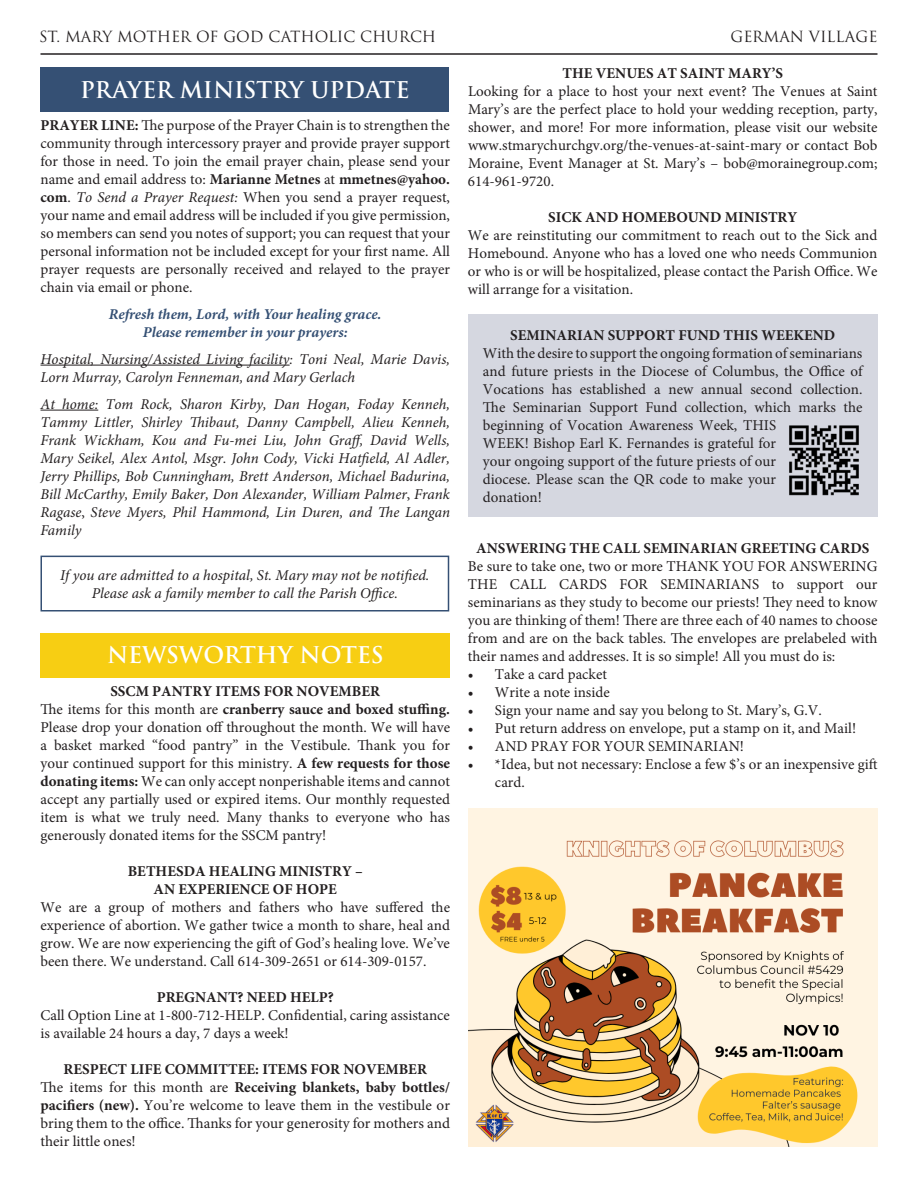
<style>
.page{position:relative;width:918px;height:1188px;background:#fff}
.page>*{position:absolute;margin:0;border:0;box-sizing:border-box;transform-origin:0 0}
.t1{font:600 22.5px "Trajan Pro 3";letter-spacing:-.005em;color:#fff}
.Plain_Text{font:15px/18px "Minion Pro";color:#231f20;text-align:justify}
.t2{font:italic 15px/18px "Minion Pro";color:#231f20}
.t3{font:700 15px/18px "Minion Pro";color:#231f20;text-align:center}
.t4{font:italic 700 15px/18px "Minion Pro";color:#355074;text-align:center}
.t5{font:15px "Trajan Pro 3";color:#231f20}
.s1{font-weight:700}
.s2{font-style:italic}
.s3{font-style:normal}
</style>
<div class="page">
<hr style="left:40px;top:53px;width:838px;height:2px;background:#231f20">
<hr style="left:40px;top:365px;width:250px;height:1px;background:#231f20">
<hr style="left:40px;top:410px;width:58px;height:1px;background:#231f20">
<div style="left:40px;top:67px;width:409px;height:45px;background:#355074"></div>
<div style="left:40px;top:556px;width:409px;height:56px;border:2px solid #355074"></div>
<div style="left:40px;top:633px;width:410px;height:45px;background:#f7ce13"></div>
<div style="left:468px;top:315px;width:410px;height:202px;background:#d5d7e0"></div>
<img style="left:789px;top:425px;width:70px;height:71px">
<img style="left:468px;top:808px;width:409px;height:338px">
<p class="t5" style="left:39px;top:26px;width:399px">ST. MARY MOTHER OF GOD CATHOLIC CHURCH</p>
<p class="t5" style="left:731px;top:26px;width:148px">GERMAN VILLAGE</p>
<p class="t1" style="left:80px;top:73px;width:331px">PRAYER MINISTRY UPDATE</p>
<p class="Plain_Text" style="left:40px;top:116px;width:411px"><span class="s1">PRAYER LINE:</span> The purpose of the Prayer Chain is to strengthen the community through intercessory prayer and provide prayer support for those in need. To join the email prayer chain, please send your name and email address to: <span class="s1">Marianne Metnes</span> at <span class="s1">mmetnes@yahoo. com</span>. <span class="s2">To Send a Prayer Request:</span> When you send a prayer request, your name and email address will be included if you give permission, so members can send you notes of support; you can request that your personal information not be included except for your first name. All prayer requests are personally received and relayed to the prayer chain via email or phone.</p>
<p class="t4" style="left:109px;top:305px;width:274px">Refresh them, Lord, with Your healing grace.<br>Please remember in your prayers:</p>
<p class="t2" style="left:40px;top:350px;width:411px">Hospital, Nursing/Assisted Living facility: Toni Neal, Marie Davis,<br>Lorn Murray, Carolyn Fenneman, and Mary Gerlach</p>
<p class="t2" style="left:40px;top:395px;width:411px;text-align:justify">At home: Tom Rock, Sharon Kirby, Dan Hogan, Foday Kenneh, Tammy Littler, Shirley Thibaut, Danny Campbell, Alieu Kenneh, Frank Wickham, Kou and Fu-mei Liu, John Graff, David Wells, Mary Seikel, Alex Antol, Msgr. John Cody, Vicki Hatfield, Al Adler, Jerry Phillips, Bob Cunningham, Brett Anderson, Michael Badurina, Bill McCarthy, Emily Baker, Don Alexander, William Palmer<span class="s3">,</span> Frank Ragase<span class="s3">,</span> Steve Myers, Phil Hammond, Lin Duren, and The Langan Family</p>
<p class="t2" style="left:60px;top:566px;width:371px;text-align:center">If you are admitted to a hospital, St. Mary may not be notified.<br>Please ask a family member to call the Parish Office.</p>
<p class="t3" style="left:563px;top:64px;width:222px">THE VENUES AT SAINT MARY’S</p>
<p class="Plain_Text" style="left:468px;top:82px;width:411px">Looking for a place to host your next event? The Venues at Saint Mary’s are the perfect place to hold your wedding reception, party, shower, and more! For more information, please visit our website www.stmarychurchgv.org/the-venues-at-saint-mary or contact Bob Moraine, Event Manager at St. Mary’s – bob@morainegroup.com; 614-961-9720.</p>
<p class="t3" style="left:548px;top:208px;width:251px">SICK AND HOMEBOUND MINISTRY</p>
<p class="Plain_Text" style="left:468px;top:226px;width:411px">We are reinstituting our commitment to reach out to the Sick and Homebound. Anyone who has a loved one who needs Communion or who is or will be hospitalized, please contact the Parish Office. We will arrange for a visitation.</p>
<p class="t3" style="left:510px;top:326px;width:326px">SEMINARIAN SUPPORT FUND THIS WEEKEND</p>
<p class="Plain_Text" style="left:483px;top:345px;width:381px;text-align:left">With the desire to support the ongoing formation of seminarians and future priests in the Diocese of Columbus, the Office of Vocations has established a new annual second collection.<br>The Seminarian Support Fund collection, which marks the beginning of Vocation Awareness Week, THIS<br>WEEK! Bishop Earl K. Fernandes is grateful for<br>your ongoing support of the future priests of our<br>diocese. Please scan the QR code to make your<br>donation!</p>
<p class="t3" style="left:476px;top:539px;width:395px">ANSWERING THE CALL SEMINARIAN GREETING CARDS</p>
<p class="Plain_Text" style="left:468px;top:558px;width:411px">Be sure to take one, two or more THANK YOU FOR ANSWERING THE CALL CARDS FOR SEMINARIANS to support our seminarians as they study to become our priests! They need to know you are thinking of them! There are three each of 40 names to choose from and are on the back tables. The envelopes are prelabeled with their names and addresses. It is so simple! All you must do is:</p>
<p class="Plain_Text" style="left:468px;top:666px;width:141px">• Take a card packet</p>
<p class="Plain_Text" style="left:468px;top:684px;width:143px">• Write a note inside</p>
<p class="Plain_Text" style="left:468px;top:702px;width:355px">• Sign your name and say you belong to St. Mary’s, G.V.</p>
<p class="Plain_Text" style="left:468px;top:720px;width:390px">• Put return address on envelope, put a stamp on it, and Mail!</p>
<p class="Plain_Text" style="left:468px;top:738px;width:278px">• AND PRAY FOR YOUR SEMINARIAN!</p>
<p class="Plain_Text" style="left:495px;top:756px;width:384px;text-indent:-27px">• *Idea, but not necessary: Enclose a few $’s or an inexpensive gift card.</p>
<p class="t1" style="left:107px;top:639px;width:278px">NEWSWORTHY NOTES</p>
<p class="t3" style="left:110px;top:682px;width:271px">SSCM PANTRY ITEMS FOR NOVEMBER</p>
<p class="Plain_Text" style="left:40px;top:700px;width:411px">The items for this month are <span class="s1">cranberry sauce and boxed stuffing.<br></span>Please drop your donation off throughout the month. We will have a basket marked “food pantry” in the Vestibule. Thank you for your continued support for this ministry. <span class="s1">A few requests for those donating items:</span> We can only accept nonperishable items and cannot accept any partially used or expired items. Our monthly requested item is what we truly need. Many thanks to everyone who has generously donated items for the SSCM pantry!</p>
<p class="t3" style="left:128px;top:862px;width:237px">BETHESDA HEALING MINISTRY –<br>AN EXPERIENCE OF HOPE</p>
<p class="Plain_Text" style="left:40px;top:898px;width:411px">We are a group of mothers and fathers who have suffered the experience of abortion. We gather twice a month to share, heal and grow. We are now experiencing the gift of God’s healing love. We’ve been there. We understand. Call 614-309-2651 or 614-309-0157.</p>
<p class="t3" style="left:157px;top:988px;width:179px">PREGNANT? NEED HELP?</p>
<p class="Plain_Text" style="left:40px;top:1006px;width:411px">Call Option Line at 1-800-712-HELP. Confidential, caring assistance is available 24 hours a day, 7 days a week!</p>
<p class="t3" style="left:64px;top:1060px;width:365px">RESPECT LIFE COMMITTEE: ITEMS FOR NOVEMBER</p>
<p class="Plain_Text" style="left:40px;top:1078px;width:411px">The items for this month are <span class="s1">Receiving blankets, baby bottles/ pacifiers (new).</span> You’re welcome to leave them in the vestibule or bring them to the office. Thanks for your generosity for mothers and their little ones!</p>
</div>
